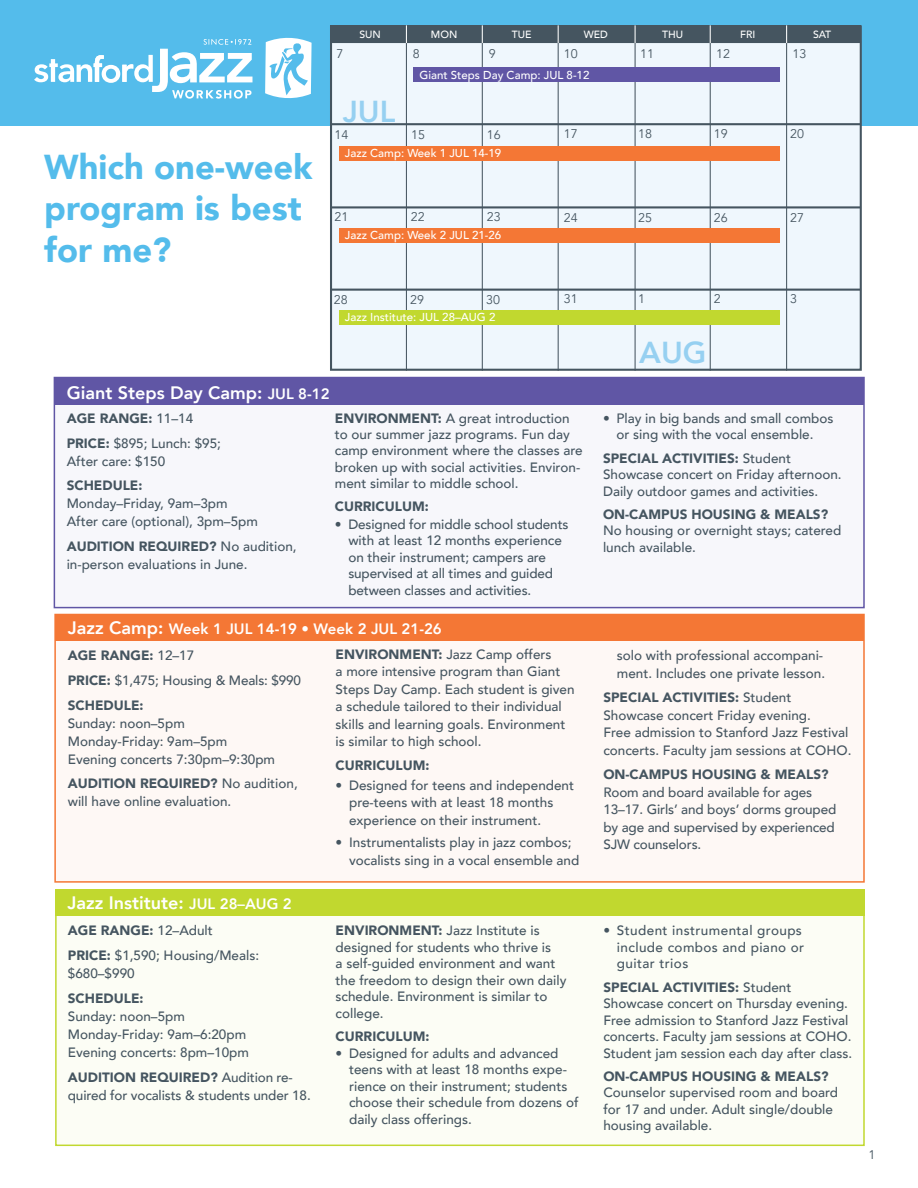
<style>
.page{position:relative;width:918px;height:1188px;background:#fff}
.page>*{position:absolute;margin:0;border:0;box-sizing:border-box;transform-origin:0 0}
.t1{font:900 34.5px/41.4px "Avenir";color:#54bceb}
.t2{font:800 30.3px "Avenir";color:#96d0f1}
.t3{font:800 18px "Avenir";color:#fff}
.t4{font:800 15px "Avenir";color:#fff}
.t5{font:500 13.5px/16.5px "Avenir";color:#455560}
.t6{font:900 13.5px "Avenir";color:#455560}
.t7{font:500 13.5px/16.5px "Avenir";letter-spacing:.03em;color:#455560}
.t8{font:12.45px "Avenir";color:#455560}
.t9{font:500 11.55px "Avenir";color:#fff}
.t10{font:500 10.5px "Avenir";color:#fff}
.s1{font-size:15px}
.s2{font-weight:900}
.s3{font-size:18px}
.s4{font-family:"Helvetica";font-weight:400}
</style>
<div class="page">
<div style="left:0;top:0;width:918px;height:125px;background:#54bceb"></div>
<svg style="left:34px;top:39px;width:219px;height:60px"></svg>
<svg style="left:265px;top:37px;width:47px;height:62px"></svg>
<div style="left:54px;top:377px;width:811px;height:231px;background:#f7f7fb;border:2px solid #6056a5"></div>
<div style="left:54px;top:614px;width:811px;height:269px;background:#fef8f5;border:2px solid #f47735"></div>
<div style="left:55px;top:889px;width:810px;height:257px;background:#fcfdf5;border:2px solid #c1d82f"></div>
<div style="left:54px;top:378px;width:810px;height:27px;background:#6056a5"></div>
<div style="left:56px;top:614px;width:808px;height:27px;background:#f47735"></div>
<div style="left:55px;top:889px;width:810px;height:26px;background:#c1d82f"></div>
<div style="left:330px;top:25px;width:532px;height:346px;background:#eff7fd;border:2px solid #455560"></div>
<hr style="left:406px;top:41px;width:1px;height:330px;background:#455560">
<hr style="left:482px;top:41px;width:1px;height:330px;background:#455560">
<hr style="left:558px;top:41px;width:1px;height:330px;background:#455560">
<hr style="left:635px;top:41px;width:1px;height:330px;background:#455560">
<hr style="left:710px;top:41px;width:1px;height:330px;background:#455560">
<hr style="left:786px;top:41px;width:1px;height:330px;background:#455560">
<hr style="left:331px;top:123px;width:530px;height:2px;background:#455560">
<hr style="left:331px;top:206px;width:530px;height:2px;background:#455560">
<hr style="left:331px;top:289px;width:530px;height:2px;background:#455560">
<div style="left:331px;top:25px;width:530px;height:18px;background:#455560"></div>
<div style="left:413px;top:68px;width:367px;height:14px;background:#6056a5"></div>
<div style="left:339px;top:146px;width:441px;height:14px;background:#f47735"></div>
<div style="left:339px;top:228px;width:441px;height:15px;background:#f47735"></div>
<div style="left:339px;top:310px;width:441px;height:14px;background:#c1d82f"></div>
<svg style="left:406px;top:25px;width:1px;height:18px"></svg>
<svg style="left:482px;top:25px;width:1px;height:18px"></svg>
<svg style="left:558px;top:25px;width:1px;height:18px"></svg>
<svg style="left:635px;top:25px;width:1px;height:18px"></svg>
<svg style="left:710px;top:25px;width:1px;height:18px"></svg>
<svg style="left:786px;top:25px;width:1px;height:18px"></svg>
<p class="t10" style="left:359px;top:25px;width:23px">SUN</p>
<p class="t10" style="left:431px;top:25px;width:28px">MON</p>
<p class="t10" style="left:512px;top:25px;width:21px">TUE</p>
<p class="t10" style="left:584px;top:25px;width:26px">WED</p>
<p class="t10" style="left:662px;top:25px;width:23px">THU</p>
<p class="t10" style="left:740px;top:25px;width:17px">FRI</p>
<p class="t10" style="left:813px;top:25px;width:20px">SAT</p>
<p class="t8" style="left:793px;top:46px;width:15px">13</p>
<p class="t8" style="left:336px;top:46px;width:8px">7</p>
<p class="t8" style="left:564px;top:46px;width:15px">10</p>
<p class="t8" style="left:413px;top:46px;width:8px">8</p>
<p class="t8" style="left:640px;top:46px;width:15px">11</p>
<p class="t8" style="left:489px;top:46px;width:8px">9</p>
<p class="t8" style="left:716px;top:46px;width:15px">12</p>
<h1 class="t1" style="left:44px;top:145px;width:270px">Which one-week program is best for me?</h1>
<h2 class="t2" style="left:343px;top:87px;width:54px">JUL</h2>
<p class="t8" style="left:335px;top:128px;width:15px">14</p>
<p class="t9" style="left:419px;top:65px;width:171px">Giant Steps Day Camp: JUL 8-12</p>
<p class="t8" style="left:411px;top:128px;width:15px">15</p>
<p class="t8" style="left:487px;top:128px;width:15px">16</p>
<p class="t8" style="left:564px;top:127px;width:15px">17</p>
<p class="t9" style="left:345px;top:143px;width:158px">Jazz Camp: Week 1 JUL 14-19</p>
<p class="t8" style="left:334px;top:210px;width:15px">21</p>
<p class="t8" style="left:411px;top:210px;width:15px">22</p>
<p class="t8" style="left:487px;top:210px;width:15px">23</p>
<p class="t9" style="left:345px;top:225px;width:158px">Jazz Camp: Week 2 JUL 21-26</p>
<p class="t8" style="left:334px;top:292px;width:15px">28</p>
<p class="t8" style="left:410px;top:292px;width:15px">29</p>
<p class="t8" style="left:486px;top:292px;width:15px">30</p>
<p class="t9" style="left:345px;top:307px;width:152px">Jazz Institute: JUL 28–AUG 2</p>
<p class="t8" style="left:564px;top:210px;width:15px">24</p>
<p class="t8" style="left:564px;top:292px;width:15px">31</p>
<h3 class="t3" style="left:67px;top:378px;width:264px">Giant Steps Day Camp: <span class="s1">JUL 8-12</span></h3>
<p class="t5" style="left:67px;top:405px;width:156px;line-height:24.8px"><span class="s2">AGE RANGE:</span> 11–14<br><span class="s2">PRICE:</span> $895; Lunch: $95;</p>
<p class="t5" style="left:67px;top:452px;width:100px">After care: $150</p>
<p class="t6" style="left:67px;top:474px;width:77px">SCHEDULE:</p>
<p class="t5" style="left:67px;top:494px;width:193px;line-height:18px">Monday–Friday, 9am–3pm<br>After care (optional), 3pm–5pm</p>
<p class="t5" style="left:67px;top:537px;width:232px;line-height:18px"><span class="s2">AUDITION REQUIRED?</span> No audition, in-person evaluations in June.</p>
<p class="t5" style="left:335px;top:409px;width:249px"><span class="s2">ENVIRONMENT:</span> A great introduction to our summer jazz programs. Fun day camp environment where the classes are broken up with social activities. Environ&shy;ment similar to middle school.</p>
<p class="t6" style="left:335px;top:495px;width:95px">CURRICULUM:</p>
<p class="t5" style="left:348px;top:515px;width:222px;text-indent:-14px">• Designed for middle school students with at least 12 months experience on their instrument; campers are supervised at all times and guided between classes and activities.</p>
<p class="t4" style="left:68px;top:617px;width:375px"><span class="s3">Jazz Camp:</span> Week 1 JUL 14-19 • Week 2 JUL 21-26</p>
<p class="t5" style="left:68px;top:642px;width:235px;line-height:24.8px"><span class="s2">AGE RANGE:</span> 12–17<br><span class="s2">PRICE:</span> $1,475; Housing &amp; Meals: $990<br><span class="s2">SCHEDULE:</span></p>
<p class="t5" style="left:68px;top:713px;width:209px;line-height:18px">Sunday: noon–5pm<br>Monday-Friday: 9am–5pm<br>Evening concerts 7:30pm–9:30pm</p>
<p class="t5" style="left:68px;top:774px;width:232px;line-height:18px"><span class="s2">AUDITION REQUIRED?</span> No audition, will have online evaluation.</p>
<h3 class="t3" style="left:68px;top:888px;width:226px">Jazz Institute: <span class="s1">JUL 28–AUG 2</span></h3>
<p class="t5" style="left:68px;top:918px;width:193px;line-height:24.8px"><span class="s2">AGE RANGE:</span> 12–Adult<br><span class="s2">PRICE:</span> $1,590; Housing/Meals:</p>
<p class="t5" style="left:68px;top:964px;width:68px">$680–$990</p>
<p class="t6" style="left:68px;top:987px;width:77px">SCHEDULE:</p>
<p class="t5" style="left:68px;top:1006px;width:183px;line-height:18px">Sunday: noon–5pm<br>Monday-Friday: 9am–6:20pm<br>Evening concerts: 8pm–10pm</p>
<p class="t5" style="left:68px;top:1067px;width:244px;line-height:18px"><span class="s2">AUDITION REQUIRED?</span> Audition re&shy;quired for vocalists &amp; students under 18.</p>
<p class="t5" style="left:336px;top:645px;width:241px;line-height:17.4px"><span class="s2">ENVIRONMENT:</span> Jazz Camp offers<br>a more intensive program than Giant Steps Day Camp. Each student is given a schedule tailored to their individual skills and learning goals. Environment is similar to <span class="s4">h</span>igh school.</p>
<p class="t6" style="left:336px;top:754px;width:95px">CURRICULUM:</p>
<p class="t5" style="left:349px;top:776px;width:227px;line-height:17.5px;text-indent:-14px">• Designed for teens and independent pre-teens with at least 18 months experience on their instrument.</p>
<p class="t5" style="left:349px;top:833px;width:232px;line-height:17.5px;text-indent:-14px">• Instrumentalists play in jazz combos; vocalists sing in a vocal ensemble and</p>
<p class="t5" style="left:336px;top:922px;width:232px"><span class="s2">ENVIRONMENT:</span> Jazz Institute is designed for students who thrive is<br>a self-guided environment and want the freedom to design their own daily schedule. Environment is similar to college.</p>
<p class="t6" style="left:336px;top:1025px;width:95px">CURRICULUM:</p>
<p class="t5" style="left:349px;top:1044px;width:231px;text-indent:-14px">• Designed for adults and advanced teens with at least 18 months expe&shy;rience on their instrument; students choose their schedule from dozens of daily class offerings.</p>
<p class="t8" style="left:638px;top:127px;width:15px">18</p>
<p class="t8" style="left:714px;top:127px;width:15px">19</p>
<p class="t8" style="left:790px;top:127px;width:15px">20</p>
<p class="t8" style="left:638px;top:210px;width:15px">25</p>
<p class="t8" style="left:714px;top:210px;width:15px">26</p>
<p class="t8" style="left:790px;top:210px;width:15px">27</p>
<p class="t8" style="left:638px;top:292px;width:8px">1</p>
<p class="t8" style="left:714px;top:292px;width:8px">2</p>
<p class="t8" style="left:790px;top:292px;width:8px">3</p>
<h2 class="t2" style="left:639px;top:329px;width:69px">AUG</h2>
<p class="t5" style="left:603px;top:409px;width:232px;text-align:center">• Play in big bands and small combos or sing with the vocal ensemble.</p>
<p class="t5" style="left:603px;top:449px;width:240px"><span class="s2">SPECIAL ACTIVITIES:</span> Student<br>Showcase concert on Friday afternoon.<br>Daily outdoor games and activities.</p>
<p class="t6" style="left:603px;top:503px;width:227px">ON-CAMPUS HOUSING &amp; MEALS?</p>
<p class="t5" style="left:603px;top:522px;width:240px">No housing or overnight stays; catered lunch available.</p>
<p class="t5" style="left:617px;top:646px;width:210px;line-height:17.5px">solo with professional accompani&shy;ment. Includes one private lesson.</p>
<p class="t5" style="left:603px;top:688px;width:250px;line-height:17.5px"><span class="s2">SPECIAL ACTIVITIES:</span> Student Showcase concert Friday evening.<br>Free admission to Stanford Jazz Festival concerts. Faculty jam sessions at COHO.</p>
<p class="t6" style="left:603px;top:763px;width:227px">ON-CAMPUS HOUSING &amp; MEALS?</p>
<p class="t5" style="left:603px;top:782px;width:234px;line-height:17.5px">Room and board available for ages<br>13–17. Girls’ and boys’ dorms grouped by age and supervised by experienced<br>SJW counselors.</p>
<p class="t7" style="left:617px;top:922px;width:189px;text-indent:-14px">• Student instrumental groups include combos and piano or guitar trios</p>
<p class="t5" style="left:603px;top:978px;width:250px"><span class="s2">SPECIAL ACTIVITIES:</span> Student Showcase concert on Thursday evening.<br>Free admission to Stanford Jazz Festival concerts. Faculty jam sessions at COHO.<br>Student jam session each day after class.</p>
<p class="t6" style="left:603px;top:1065px;width:227px">ON-CAMPUS HOUSING &amp; MEALS?</p>
<p class="t5" style="left:603px;top:1084px;width:236px">Counselor supervised room and board for 17 and under. Adult single/double housing available.</p>
<p class="t8" style="left:868px;top:1147px;width:8px">1</p>
</div>
